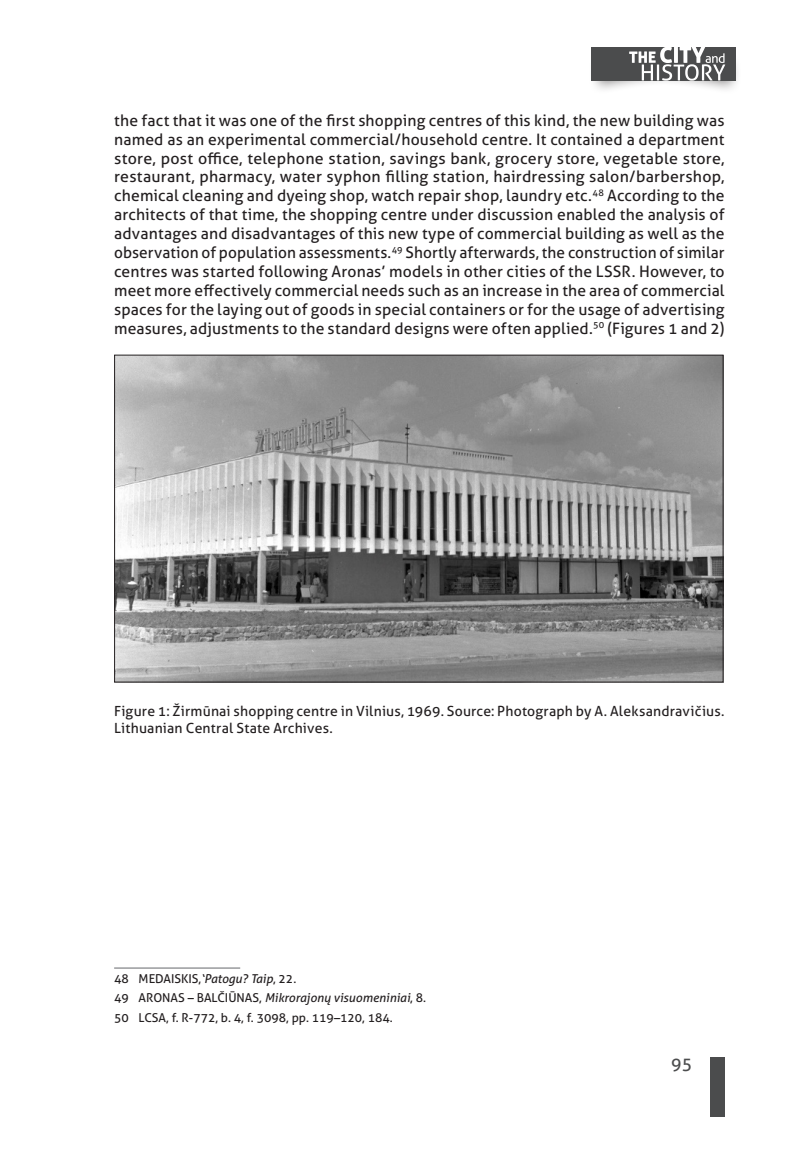
<style>
.page{position:relative;width:809px;height:1166px;background:#fff}
.page>*{position:absolute;margin:0;border:0;box-sizing:border-box;transform-origin:0 0}
.t1{font:17.5px "Aller";color:#4b4c4d}
.t2{font:15.75px/18.9px "Aller";letter-spacing:.01em;color:#231f20;text-align:justify}
.t3{font:14px/16.8px "Aller";letter-spacing:.015em;color:#231f20}
.t4{font:12.25px/19.6px "Aller";color:#231f20}
.s1{font-style:italic}
</style>
<div class="page">
<div style="left:709px;top:1057px;width:15px;height:60px;background:#4b4c4d"></div>
<div style="left:588px;top:52px;width:153px;height:42px;background:#231f20;opacity:.54"></div>
<div style="left:591px;top:47px;width:145px;height:33px;background:#4b4c4d"></div>
<svg style="left:599px;top:47px;width:131px;height:34px"></svg>
<img style="left:116px;top:357px;width:605px;height:323px">
<hr style="left:114px;top:967px;width:126px;height:2px;background:#8a8c8f">
<p class="t2" style="left:114px;top:111px;width:612px">the fact that it was one of the first shopping centres of this kind, the new building was named as an experimental commercial/household centre. It contained a department store, post office, telephone station, savings bank, grocery store, vegetable store, restaurant, pharmacy, water syphon filling station, hairdressing salon/barbershop, chemical cleaning and dyeing shop, watch repair shop, laundry etc.<sup>48</sup> According to the architects of that time, the shopping centre under discussion enabled the analysis of advantages and disadvantages of this new type of commercial building as well as the observation of population assessments.<sup>49</sup> Shortly afterwards, the construction of similar centres was started following Aronas’ models in other cities of the LSSR. However, to meet more effectively commercial needs such as an increase in the area of commercial spaces for the laying out of goods in special containers or for the usage of advertising measures, adjustments to the standard designs were often applied.<sup>50</sup> (Figures 1 and 2)</p>
<p class="t3" style="left:114px;top:703px;width:612px">Figure 1: Žirmūnai shopping centre in Vilnius, 1969. Source: Photograph by A. Aleksandravičius.<br>Lithuanian Central State Archives.</p>
<p class="t4" style="left:114px;top:968px;width:313px">48 MEDAISKIS,<span class="s1">‘Patogu? Taip</span>, 22.<br>49 ARONAS – BALČIŪNAS, <span class="s1">Mikrorajonų visuomeniniai</span>, 8.<br>50 LCSA, f. R-772, b. 4, f. 3098, pp. 119–120, 184.</p>
<p class="t1" style="left:671px;top:1053px;width:22px">95</p>
</div>
